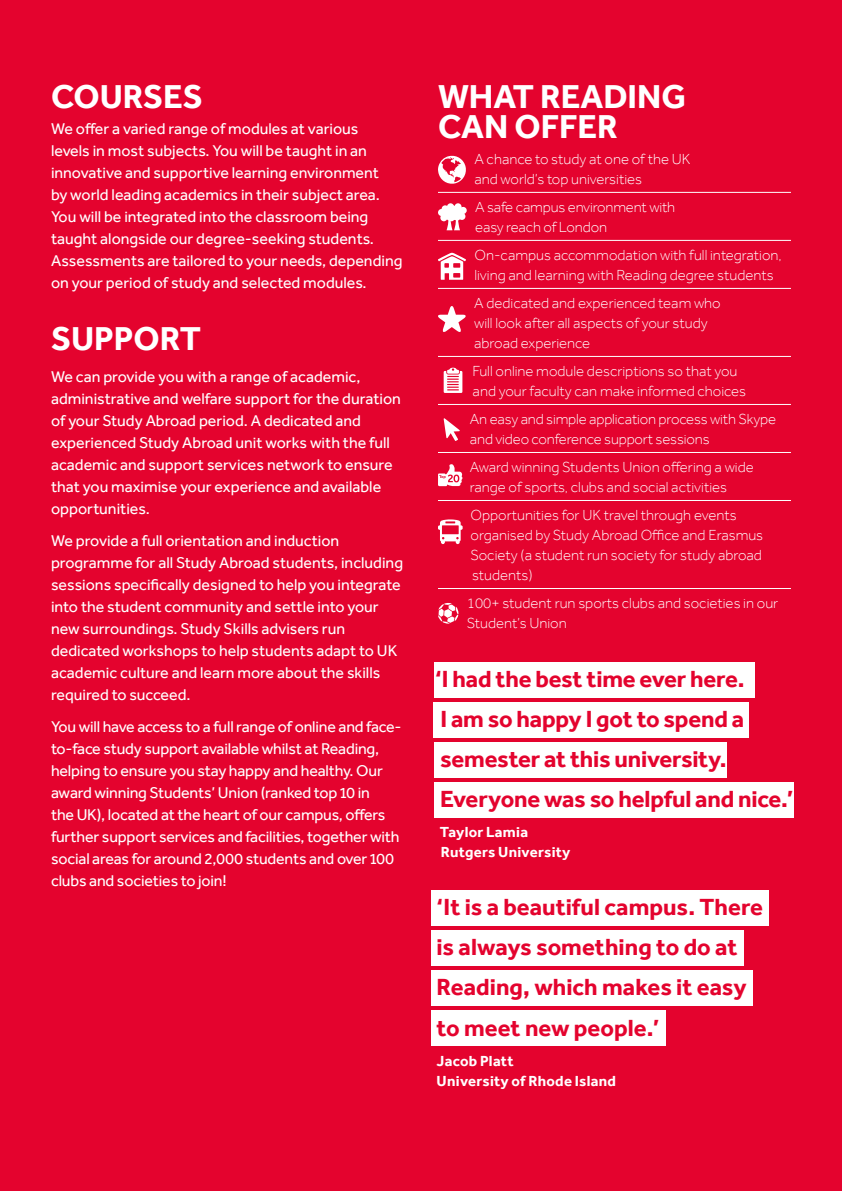
<style>
.page{position:relative;width:842px;height:1191px;background:#e4032e}
.page>*{position:absolute;margin:0;border:0;box-sizing:border-box;transform-origin:0 0}
.t1{font:700 34px/30px "Effra";color:#fff}
.t2{font:700 24px/40px "Effra";letter-spacing:-.005em;color:#e4032e}
.t3{font:16px/22px "Effra";color:#fff}
.t4{font:300 15px/20px "Effra";color:#fff}
.t5{font:700 15px/20px "Effra";letter-spacing:.02em;color:#fff}
</style>
<div class="page">
<hr style="left:438px;top:192px;width:353px;height:1px;background:#fff">
<hr style="left:438px;top:240px;width:353px;height:1px;background:#fff">
<hr style="left:438px;top:288px;width:353px;height:1px;background:#fff">
<hr style="left:438px;top:356px;width:353px;height:1px;background:#fff">
<hr style="left:438px;top:404px;width:353px;height:1px;background:#fff">
<hr style="left:438px;top:452px;width:353px;height:1px;background:#fff">
<hr style="left:438px;top:500px;width:353px;height:1px;background:#fff">
<hr style="left:438px;top:588px;width:353px;height:1px;background:#fff">
<svg style="left:438px;top:155px;width:28px;height:29px"></svg>
<svg style="left:438px;top:203px;width:29px;height:27px"></svg>
<svg style="left:438px;top:253px;width:28px;height:27px"></svg>
<svg style="left:438px;top:306px;width:28px;height:26px"></svg>
<svg style="left:444px;top:367px;width:18px;height:26px"></svg>
<svg style="left:444px;top:418px;width:16px;height:23px"></svg>
<svg style="left:438px;top:464px;width:24px;height:22px"></svg>
<svg style="left:438px;top:519px;width:25px;height:25px"></svg>
<svg style="left:438px;top:603px;width:20px;height:20px"></svg>
<div style="left:434px;top:662px;width:321px;height:35px;background:#fff"></div>
<div style="left:434px;top:702px;width:315px;height:35px;background:#fff"></div>
<div style="left:434px;top:742px;width:292px;height:35px;background:#fff"></div>
<div style="left:434px;top:782px;width:359px;height:35px;background:#fff"></div>
<div style="left:431px;top:890px;width:338px;height:36px;background:#fff"></div>
<div style="left:431px;top:930px;width:312px;height:36px;background:#fff"></div>
<div style="left:431px;top:970px;width:321px;height:36px;background:#fff"></div>
<div style="left:431px;top:1010px;width:234px;height:36px;background:#fff"></div>
<h1 class="t1" style="left:51px;top:81px;width:153px">COURSES</h1>
<p class="t3" style="left:51px;top:117px;width:353px">We offer a varied range of modules at various<br>levels in most subjects. You will be taught in an innovative and supportive learning environment<br>by world leading academics in their subject area.<br>You will be integrated into the classroom being taught alongside our degree-seeking students.<br>Assessments are tailored to your needs, depending on your period of study and selected modules.</p>
<h1 class="t1" style="left:51px;top:323px;width:151px">SUPPORT</h1>
<p class="t3" style="left:51px;top:365px;width:351px">We can provide you with a range of academic, administrative and welfare support for the duration of your Study Abroad period. A dedicated and experienced Study Abroad unit works with the full academic and support services network to ensure that you maximise your experience and available opportunities.</p>
<p class="t3" style="left:51px;top:529px;width:354px">We provide a full orientation and induction programme for all Study Abroad students, including sessions specifically designed to help you integrate into the student community and settle into your new surroundings. Study Skills advisers run dedicated workshops to help students adapt to UK academic culture and learn more about the skills required to succeed.</p>
<p class="t3" style="left:51px;top:715px;width:352px">You will have access to a full range of online and face&shy;to-face study support available whilst at Reading, helping to ensure you stay happy and healthy. Our award winning Students’ Union (ranked top 10 in<br>the UK), located at the heart of our campus, offers further support services and facilities, together with social areas for around 2,000 students and over 100 clubs and societies to join!</p>
<h1 class="t1" style="left:438px;top:81px;width:249px">WHAT READING<br>CAN OFFER</h1>
<p class="t4" style="left:474px;top:149px;width:218px">A chance to study at one of the UK and world’s top universities</p>
<p class="t4" style="left:475px;top:197px;width:202px">A safe campus environment with easy reach of London</p>
<p class="t4" style="left:474px;top:245px;width:309px">On-campus accommodation with full integration, living and learning with Reading degree students</p>
<p class="t4" style="left:474px;top:293px;width:248px">A dedicated and experienced team who will look after all aspects of your study abroad experience</p>
<p class="t4" style="left:473px;top:361px;width:275px">Full online module descriptions so that you and your faculty can make informed choices</p>
<p class="t4" style="left:470px;top:409px;width:308px">An easy and simple application process with Skype and video conference support sessions</p>
<p class="t4" style="left:470px;top:457px;width:285px">Award winning Students Union offering a wide range of sports, clubs and social activities</p>
<p class="t4" style="left:471px;top:505px;width:294px">Opportunities for UK travel through events organised by Study Abroad Office and Erasmus Society (a student run society for study abroad students)</p>
<p class="t4" style="left:467px;top:593px;width:313px">100+ student run sports clubs and societies in our<br>Student’s Union</p>
<h2 class="t2" style="left:435px;top:658px;width:360px">‘I had the best time ever here.<br>I am so happy I got to spend a semester at this university.<br>Everyone was so helpful and nice.’</h2>
<p class="t5" style="left:440px;top:821px;width:132px">Taylor Lamia<br>Rutgers University</p>
<h2 class="t2" style="left:437px;top:887px;width:328px">‘It is a beautiful campus. There is always something to do at<br>Reading, which makes it easy to meet new people.’</h2>
<p class="t5" style="left:437px;top:1050px;width:181px">Jacob Platt<br>University of Rhode Island</p>
</div>
